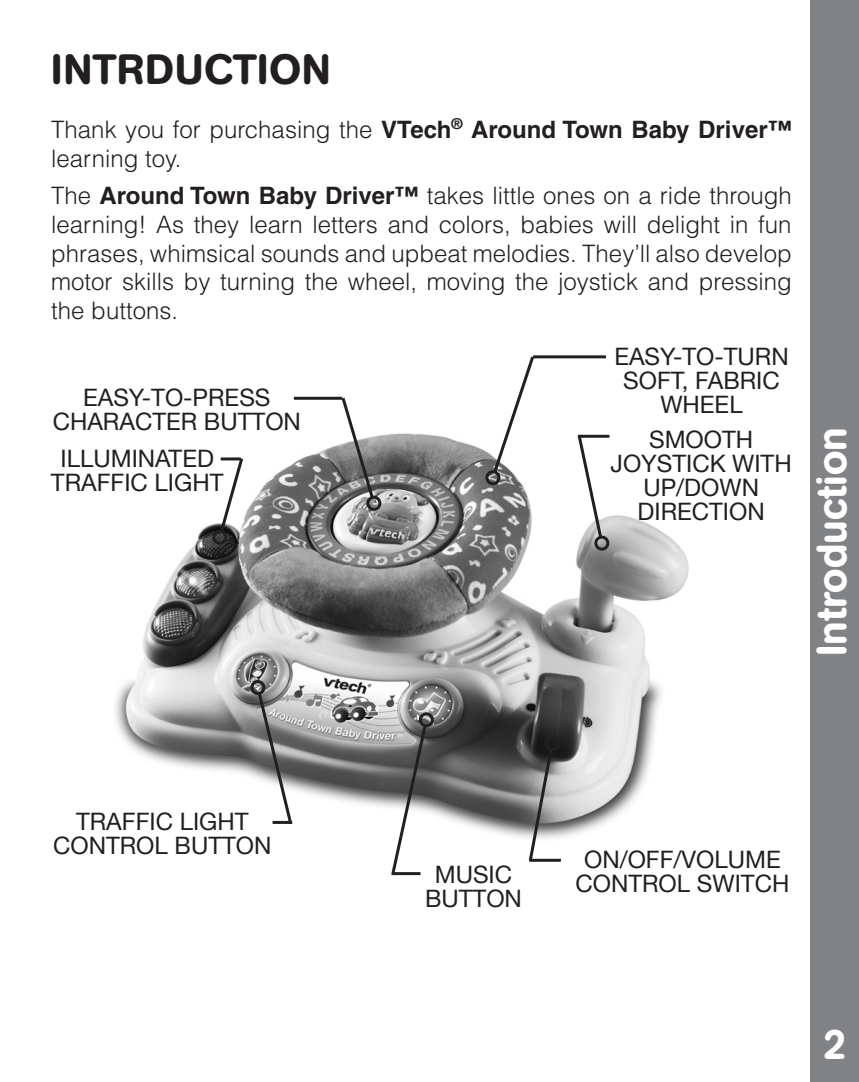
<style>
.page{position:relative;width:859px;height:1082px;background:#fff}
.page>*{position:absolute;margin:0;border:0;box-sizing:border-box;transform-origin:0 0}
.t1{font:500 42px "AG Book Rounded";color:#fff}
.t2{font:500 42px "AG Book Rounded";letter-spacing:.02em;color:#231f20}
.t3{font:300 24px/28.8px "Helvetica";color:#231f20}
.t4{font:24px/24px "Helvetica Neue";color:#231f20;text-align:center}
.s1{font-weight:700}
</style>
<div class="page">
<div style="left:809px;top:0;width:49px;height:1081px;background:#808285"></div>
<img style="left:115px;top:396px;width:574px;height:466px">
<svg style="left:491px;top:356px;width:45px;height:120px"></svg>
<div style="left:485px;top:470px;width:15px;height:15px;border:3px solid #231f20;border-radius:50%"></div>
<hr style="left:533px;top:355px;width:72px;height:3px;background:#231f20">
<svg style="left:339px;top:396px;width:37px;height:105px"></svg>
<div style="left:366px;top:495px;width:15px;height:15px;border:3px solid #231f20;border-radius:50%"></div>
<hr style="left:294px;top:397px;width:48px;height:3px;background:#231f20">
<svg style="left:218px;top:455px;width:27px;height:80px"></svg>
<div style="left:212px;top:529px;width:15px;height:15px;border:3px solid #231f20;border-radius:50%"></div>
<hr style="left:220px;top:457px;width:21px;height:3px;background:#231f20">
<svg style="left:255px;top:689px;width:39px;height:138px"></svg>
<div style="left:250px;top:680px;width:15px;height:15px;border:3px solid #231f20;border-radius:50%"></div>
<hr style="left:272px;top:820px;width:20px;height:3px;background:#231f20">
<svg style="left:389px;top:722px;width:39px;height:154px"></svg>
<div style="left:418px;top:712px;width:15px;height:15px;border:3px solid #231f20;border-radius:50%"></div>
<hr style="left:392px;top:872px;width:28px;height:3px;background:#231f20">
<svg style="left:526px;top:746px;width:28px;height:116px"></svg>
<div style="left:544px;top:736px;width:15px;height:15px;border:3px solid #231f20;border-radius:50%"></div>
<hr style="left:529px;top:858px;width:31px;height:3px;background:#231f20">
<svg style="left:575px;top:431px;width:29px;height:110px"></svg>
<div style="left:594px;top:535px;width:15px;height:15px;border:3px solid #231f20;border-radius:50%"></div>
<hr style="left:578px;top:435px;width:31px;height:3px;background:#231f20">
<h1 class="t2" style="left:51px;top:44px;width:281px">INTRDUCTION</h1>
<p class="t3" style="left:51px;top:115px;width:741px">Thank you for purchasing the <span class="s1">VTech</span><sup>®</sup> <span class="s1">Around Town Baby Driver™ </span>learning toy.</p>
<p class="t3" style="left:51px;top:181px;width:741px;text-align:justify">The <span class="s1">Around Town Baby Driver™</span> takes little ones on a ride through learning! As they learn letters and colors, babies will delight in fun phrases, whimsical sounds and upbeat melodies. They’ll also develop motor skills by turning the wheel, moving the joystick and pressing the buttons.</p>
<p class="t4" style="left:53px;top:385px;width:249px">EASY-TO-PRESS<br>CHARACTER BUTTON</p>
<p class="t4" style="left:51px;top:446px;width:174px">ILLUMINATED<br>TRAFFIC LIGHT</p>
<p class="t4" style="left:614px;top:344px;width:176px">EASY-TO-TURN<br>SOFT, FABRIC<br>WHEEL</p>
<p class="t4" style="left:610px;top:427px;width:183px">SMOOTH<br>JOYSTICK WITH<br>UP/DOWN<br>DIRECTION</p>
<h1 class="t1" style="left:807px;top:656px;width:230px;rotate:-90deg">Introduction</h1>
<p class="t4" style="left:53px;top:808px;width:220px">TRAFFIC LIGHT<br>CONTROL BUTTON</p>
<p class="t4" style="left:425px;top:862px;width:98px">MUSIC<br>BUTTON</p>
<p class="t4" style="left:575px;top:846px;width:215px">ON/OFF/VOLUME<br>CONTROL SWITCH</p>
</div>
